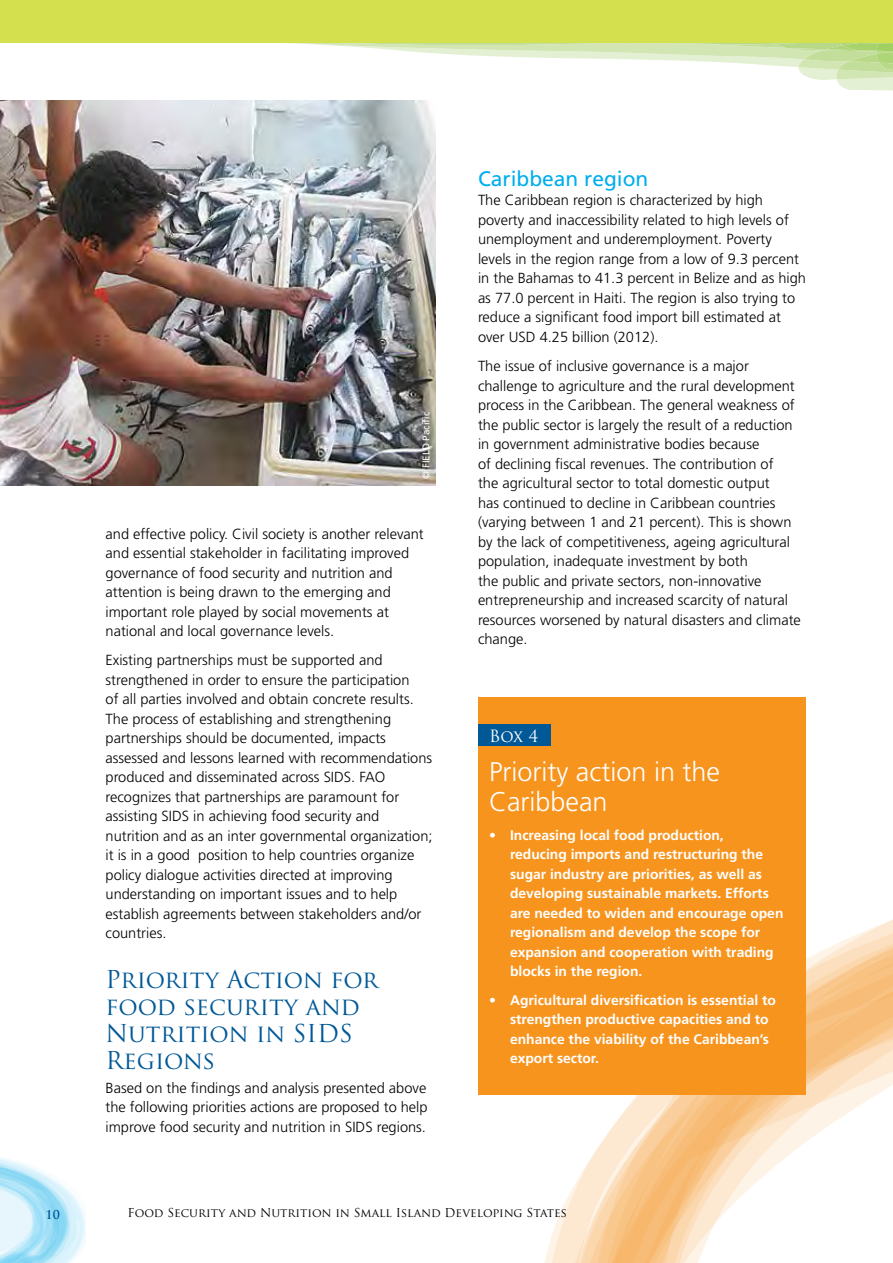
<style>
.page{position:relative;width:893px;height:1263px;background:#fff}
.page>*{position:absolute;margin:0;border:0;box-sizing:border-box;transform-origin:0 0}
.t1{font:300 27px/30px "Frutiger LT Std";color:#fff}
.t2{font:24px/27px "Trajan Pro";color:#005897}
.t3{font:21px "Frutiger LT Std";color:#00aeef}
.t4{font:16.5px "Trajan Pro";color:#fff}
.t5{font:300 14.7px/19.5px "Frutiger LT Std";color:#000}
.t6{font:700 13.8px/19.5px "Frutiger LT Std";color:#fff}
.t7{font:12px "Trajan Pro";color:#000}
.t8{font:700 12px "Trajan Pro";color:#005897}
.t9{font:9.75px "Frutiger LT Std";color:#fff}
</style>
<div class="page">
<svg style="left:545px;top:896px;width:261px;height:367px"></svg>
<svg style="left:805px;top:899px;width:88px;height:67px"></svg>
<svg style="left:625px;top:982px;width:268px;height:281px;background:#f8c78d"></svg>
<svg style="left:805px;top:1054px;width:88px;height:10px"></svg>
<svg style="left:664px;top:1064px;width:229px;height:199px"></svg>
<div style="left:478px;top:697px;width:327px;height:398px;background:#f7941e"></div>
<div style="left:478px;top:725px;width:72px;height:21px;background:#005897"></div>
<img style="left:0;top:101px;width:435px;height:384px">
<svg style="left:0;top:1158px;width:85px;height:105px"></svg>
<svg style="left:288px;top:43px;width:605px;height:48px"></svg>
<div style="left:0;top:0;width:893px;height:43px;background:#d5e04e"></div>
<p class="t9" style="left:420px;top:479px;width:68px;rotate:-90deg">© FIELD Pacific</p>
<p class="t5" style="left:106px;top:524px;width:320px">and effective policy. Civil society is another relevant and essential stakeholder in facilitating improved governance of food security and nutrition and attention is being drawn to the emerging and important role played by social movements at national and local governance levels.</p>
<p class="t5" style="left:106px;top:651px;width:328px">Existing partnerships must be supported and strengthened in order to ensure the participation<br>of all parties involved and obtain concrete results.<br>The process of establishing and strengthening partnerships should be documented, impacts assessed and lessons learned with recommendations produced and disseminated across SIDS. FAO recognizes that partnerships are paramount for assisting SIDS in achieving food security and nutrition and as an inter governmental organization; it is in a good position to help countries organize policy dialogue activities directed at improving understanding on important issues and to help establish agreements between stakeholders and/or countries.</p>
<h2 class="t2" style="left:106px;top:965px;width:274px">Priority Action for food security and<br>Nutrition in SIDS<br>Regions</h2>
<p class="t5" style="left:106px;top:1078px;width:324px;text-align:justify">Based on the findings and analysis presented above the following priorities actions are proposed to help improve food security and nutrition in SIDS regions.</p>
<h3 class="t3" style="left:478px;top:166px;width:172px">Caribbean region</h3>
<p class="t5" style="left:478px;top:191px;width:330px">The Caribbean region is characterized by high poverty and inaccessibility related to high levels of unemployment and underemployment. Poverty levels in the region range from a low of 9.3 percent in the Bahamas to 41.3 percent in Belize and as high as 77.0 percent in Haiti. The region is also trying to reduce a significant food import bill estimated at over USD 4.25 billion (2012).</p>
<p class="t5" style="left:478px;top:356px;width:324px">The issue of inclusive governance is a major challenge to agriculture and the rural development process in the Caribbean. The general weakness of the public sector is largely the result of a reduction in government administrative bodies because<br>of declining fiscal revenues. The contribution of<br>the agricultural sector to total domestic output<br>has continued to decline in Caribbean countries (varying between 1 and 21 percent). This is shown by the lack of competitiveness, ageing agricultural population, inadequate investment by both<br>the public and private sectors, non-innovative entrepreneurship and increased scarcity of natural resources worsened by natural disasters and climate change.</p>
<p class="t4" style="left:489px;top:725px;width:51px">Box 4</p>
<h1 class="t1" style="left:489px;top:757px;width:232px">Priority action in the<br>Caribbean</h1>
<p class="t6" style="left:510px;top:825px;width:275px;text-indent:-21px">• Increasing local food production, reducing imports and restructuring the sugar industry are priorities, as well as developing sustainable markets. Efforts are needed to widen and encourage open regionalism and develop the scope for expansion and cooperation with trading blocks in the region.</p>
<p class="t6" style="left:510px;top:990px;width:267px;text-indent:-21px">• Agricultural diversification is essential to strengthen productive capacities and to enhance the viability of the Caribbean’s export sector.</p>
<p class="t8" style="left:46px;top:1207px;width:16px">10</p>
<p class="t7" style="left:128px;top:1205px;width:441px">Food Security and Nutrition in Small Island Developing States</p>
</div>
